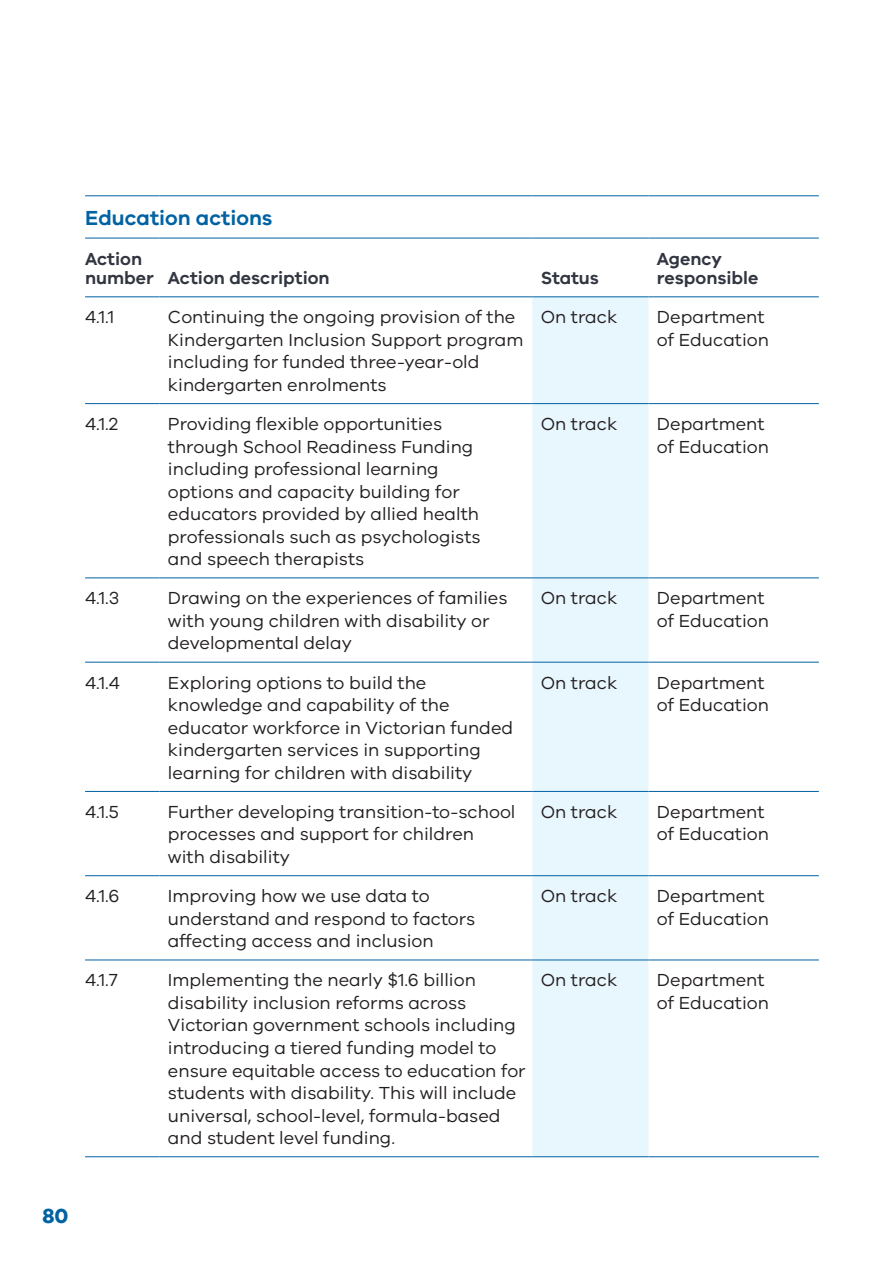
<style>
.page{position:relative;width:893px;height:1263px;background:#fff}
.page>*{position:absolute;margin:0;border:0;box-sizing:border-box;transform-origin:0 0}
.Head_3_action{font:600 21px "VIC";color:#0062a3}
.t1{font:700 21px "VIC";color:#0062a3}
.Body_Copy_12pt{font:18px/22.5px "VIC";color:#231f20}
.Heading_4_Text{font:600 18px/19.5px "VIC";color:#323640}
</style>
<div class="page">
<div style="left:532px;top:298px;width:116px;height:858px;background:#e8f6fd"></div>
<hr style="left:85px;top:238px;width:74px;height:1px;background:#0062a3">
<hr style="left:159px;top:238px;width:373px;height:1px;background:#0062a3">
<hr style="left:532px;top:238px;width:116px;height:1px;background:#0062a3">
<hr style="left:648px;top:238px;width:171px;height:1px;background:#0062a3">
<hr style="left:85px;top:297px;width:74px;height:1px;background:#0062a3">
<hr style="left:159px;top:297px;width:373px;height:1px;background:#0062a3">
<hr style="left:532px;top:297px;width:116px;height:1px;background:#0062a3">
<hr style="left:648px;top:297px;width:171px;height:1px;background:#0062a3">
<hr style="left:85px;top:1156px;width:74px;height:1px;background:#0062a3">
<hr style="left:159px;top:1156px;width:373px;height:1px;background:#0062a3">
<hr style="left:532px;top:1156px;width:116px;height:1px;background:#0062a3">
<hr style="left:648px;top:1156px;width:171px;height:1px;background:#0062a3">
<hr style="left:85px;top:196px;width:74px;height:1px;background:#0062a3">
<hr style="left:159px;top:196px;width:373px;height:1px;background:#0062a3">
<hr style="left:532px;top:196px;width:116px;height:1px;background:#0062a3">
<hr style="left:648px;top:196px;width:171px;height:1px;background:#0062a3">
<hr style="left:85px;top:403px;width:74px;height:1px;background:#0062a3">
<hr style="left:159px;top:403px;width:373px;height:1px;background:#0062a3">
<hr style="left:532px;top:403px;width:116px;height:1px;background:#0062a3">
<hr style="left:648px;top:403px;width:171px;height:1px;background:#0062a3">
<hr style="left:85px;top:578px;width:74px;height:1px;background:#0062a3">
<hr style="left:159px;top:578px;width:373px;height:1px;background:#0062a3">
<hr style="left:532px;top:578px;width:116px;height:1px;background:#0062a3">
<hr style="left:648px;top:578px;width:171px;height:1px;background:#0062a3">
<hr style="left:85px;top:662px;width:74px;height:1px;background:#0062a3">
<hr style="left:159px;top:662px;width:373px;height:1px;background:#0062a3">
<hr style="left:532px;top:662px;width:116px;height:1px;background:#0062a3">
<hr style="left:648px;top:662px;width:171px;height:1px;background:#0062a3">
<hr style="left:85px;top:791px;width:74px;height:1px;background:#0062a3">
<hr style="left:159px;top:791px;width:373px;height:1px;background:#0062a3">
<hr style="left:532px;top:791px;width:116px;height:1px;background:#0062a3">
<hr style="left:648px;top:791px;width:171px;height:1px;background:#0062a3">
<hr style="left:85px;top:875px;width:74px;height:1px;background:#0062a3">
<hr style="left:159px;top:875px;width:373px;height:1px;background:#0062a3">
<hr style="left:532px;top:875px;width:116px;height:1px;background:#0062a3">
<hr style="left:648px;top:875px;width:171px;height:1px;background:#0062a3">
<hr style="left:85px;top:960px;width:74px;height:1px;background:#0062a3">
<hr style="left:159px;top:960px;width:373px;height:1px;background:#0062a3">
<hr style="left:532px;top:960px;width:116px;height:1px;background:#0062a3">
<hr style="left:648px;top:960px;width:171px;height:1px;background:#0062a3">
<p class="Head_3_action" style="left:85px;top:205px;width:189px">Education actions</p>
<h4 class="Heading_4_Text" style="left:85px;top:248px;width:70px">Action number</h4>
<h4 class="Heading_4_Text" style="left:168px;top:268px;width:163px">Action description</h4>
<h4 class="Heading_4_Text" style="left:541px;top:268px;width:60px">Status</h4>
<h4 class="Heading_4_Text" style="left:657px;top:248px;width:103px">Agency responsible</h4>
<p class="Body_Copy_12pt" style="left:85px;top:305px;width:31px">4.1.1</p>
<p class="Body_Copy_12pt" style="left:168px;top:305px;width:357px">Continuing the ongoing provision of the Kindergarten Inclusion Support program including for funded three-year-old kindergarten enrolments</p>
<p class="Body_Copy_12pt" style="left:541px;top:305px;width:78px">On track</p>
<p class="Body_Copy_12pt" style="left:657px;top:305px;width:114px">Department of Education</p>
<p class="Body_Copy_12pt" style="left:85px;top:412px;width:35px">4.1.2</p>
<p class="Body_Copy_12pt" style="left:168px;top:412px;width:314px">Providing flexible opportunities through School Readiness Funding including professional learning options and capacity building for educators provided by allied health professionals such as psychologists and speech therapists</p>
<p class="Body_Copy_12pt" style="left:541px;top:412px;width:78px">On track</p>
<p class="Body_Copy_12pt" style="left:657px;top:412px;width:114px">Department of Education</p>
<p class="Body_Copy_12pt" style="left:85px;top:586px;width:36px">4.1.3</p>
<p class="Body_Copy_12pt" style="left:168px;top:586px;width:341px">Drawing on the experiences of families with young children with disability or developmental delay</p>
<p class="Body_Copy_12pt" style="left:541px;top:586px;width:78px">On track</p>
<p class="Body_Copy_12pt" style="left:657px;top:586px;width:114px">Department of Education</p>
<p class="Body_Copy_12pt" style="left:85px;top:671px;width:36px">4.1.4</p>
<p class="Body_Copy_12pt" style="left:168px;top:671px;width:347px">Exploring options to build the knowledge and capability of the educator workforce in Victorian funded kindergarten services in supporting learning for children with disability</p>
<p class="Body_Copy_12pt" style="left:541px;top:671px;width:78px">On track</p>
<p class="Body_Copy_12pt" style="left:657px;top:671px;width:114px">Department of Education</p>
<p class="Body_Copy_12pt" style="left:85px;top:800px;width:35px">4.1.5</p>
<p class="Body_Copy_12pt" style="left:168px;top:800px;width:349px">Further developing transition-to-school processes and support for children with disability</p>
<p class="Body_Copy_12pt" style="left:541px;top:800px;width:78px">On track</p>
<p class="Body_Copy_12pt" style="left:657px;top:800px;width:114px">Department of Education</p>
<p class="Body_Copy_12pt" style="left:85px;top:884px;width:36px">4.1.6</p>
<p class="Body_Copy_12pt" style="left:168px;top:884px;width:309px">Improving how we use data to understand and respond to factors affecting access and inclusion</p>
<p class="Body_Copy_12pt" style="left:541px;top:884px;width:78px">On track</p>
<p class="Body_Copy_12pt" style="left:657px;top:884px;width:114px">Department of Education</p>
<p class="Body_Copy_12pt" style="left:85px;top:969px;width:34px">4.1.7</p>
<p class="Body_Copy_12pt" style="left:168px;top:969px;width:359px">Implementing the nearly $1.6 billion disability inclusion reforms across Victorian government schools including introducing a tiered funding model to ensure equitable access to education for students with disability. This will include universal, school-level, formula-based and student level funding.</p>
<p class="Body_Copy_12pt" style="left:541px;top:969px;width:78px">On track</p>
<p class="Body_Copy_12pt" style="left:657px;top:969px;width:114px">Department of Education</p>
<p class="t1" style="left:43px;top:1202px;width:27px">80</p>
</div>
